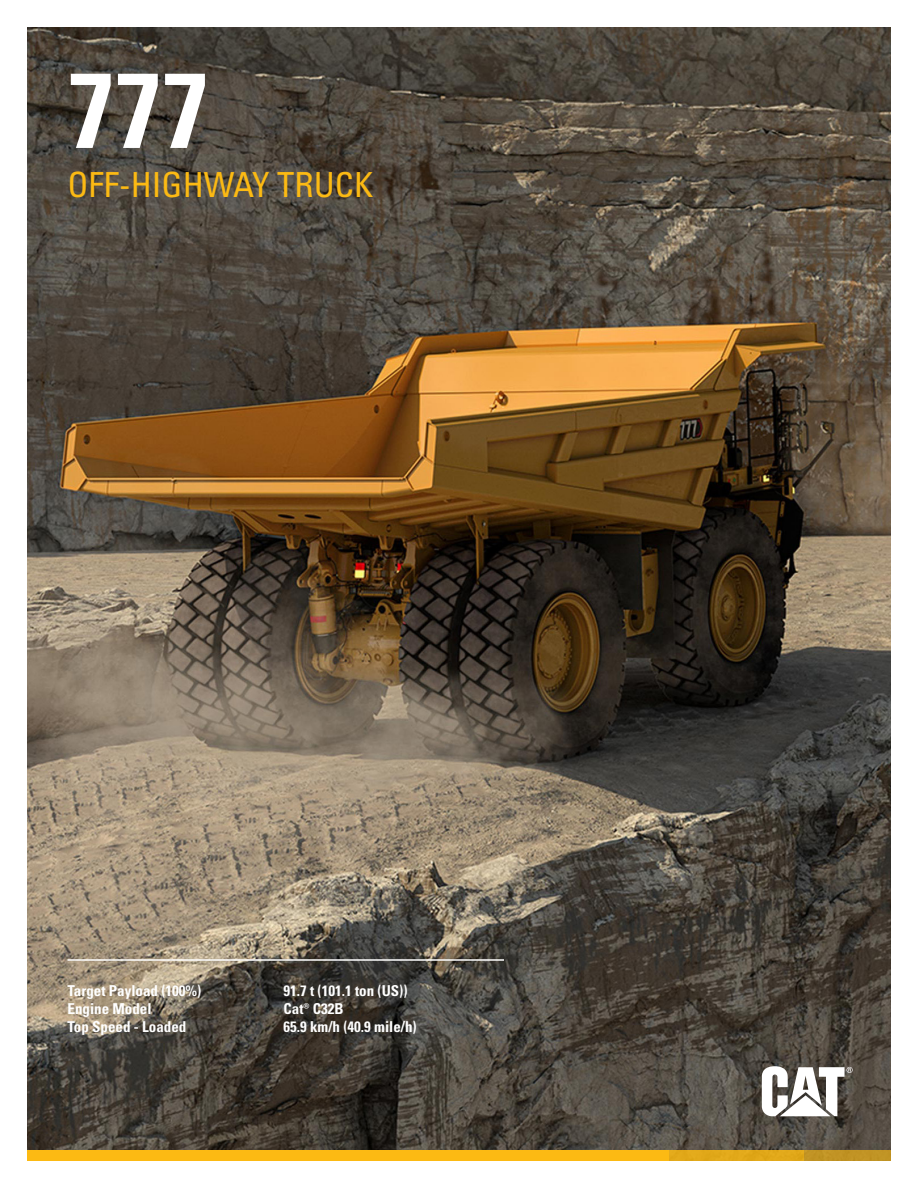
<style>
.page{position:relative;width:918px;height:1188px;background:#fff}
.page>*{position:absolute;margin:0;border:0;box-sizing:border-box;transform-origin:0 0}
.Model{font:106.2px "Univers LTCYR 67 Bold Cond";color:#fff}
.Machine_Family{font:condensed 34.5px "Univers LTCYR 57";color:#fcba13}
.Front_Cover_-_Table{font:15px "Univers LTCYR 67 Bold Cond";color:#fff}
</style>
<div class="page">
<img style="left:27px;top:27px;width:864px;height:1124px">
<div style="left:27px;top:1151px;width:641px;height:10px;background:#fcba13"></div>
<div style="left:667px;top:1151px;width:137px;height:10px;background:#e1a819"></div>
<div style="left:804px;top:1151px;width:87px;height:10px;background:#c19425"></div>
<svg style="left:762px;top:1066px;width:91px;height:50px"></svg>
<hr style="left:68px;top:959px;width:436px;height:2px;background:#fff">
<p class="Model" style="left:68px;top:45px;width:143px">777</p>
<p class="Machine_Family" style="left:68px;top:163px;width:307px">OFF-HIGHWAY TRUCK</p>
<p class="Front_Cover_-_Table" style="left:68px;top:981px;width:135px">Target Payload (100%)</p>
<p class="Front_Cover_-_Table" style="left:284px;top:981px;width:126px">91.7 t (101.1 ton (US))</p>
<p class="Front_Cover_-_Table" style="left:68px;top:999px;width:86px">Engine Model</p>
<p class="Front_Cover_-_Table" style="left:284px;top:999px;width:62px">Cat® C32B</p>
<p class="Front_Cover_-_Table" style="left:68px;top:1017px;width:120px">Top Speed - Loaded</p>
<p class="Front_Cover_-_Table" style="left:284px;top:1017px;width:135px">65.9 km/h (40.9 mile/h)</p>
</div>
